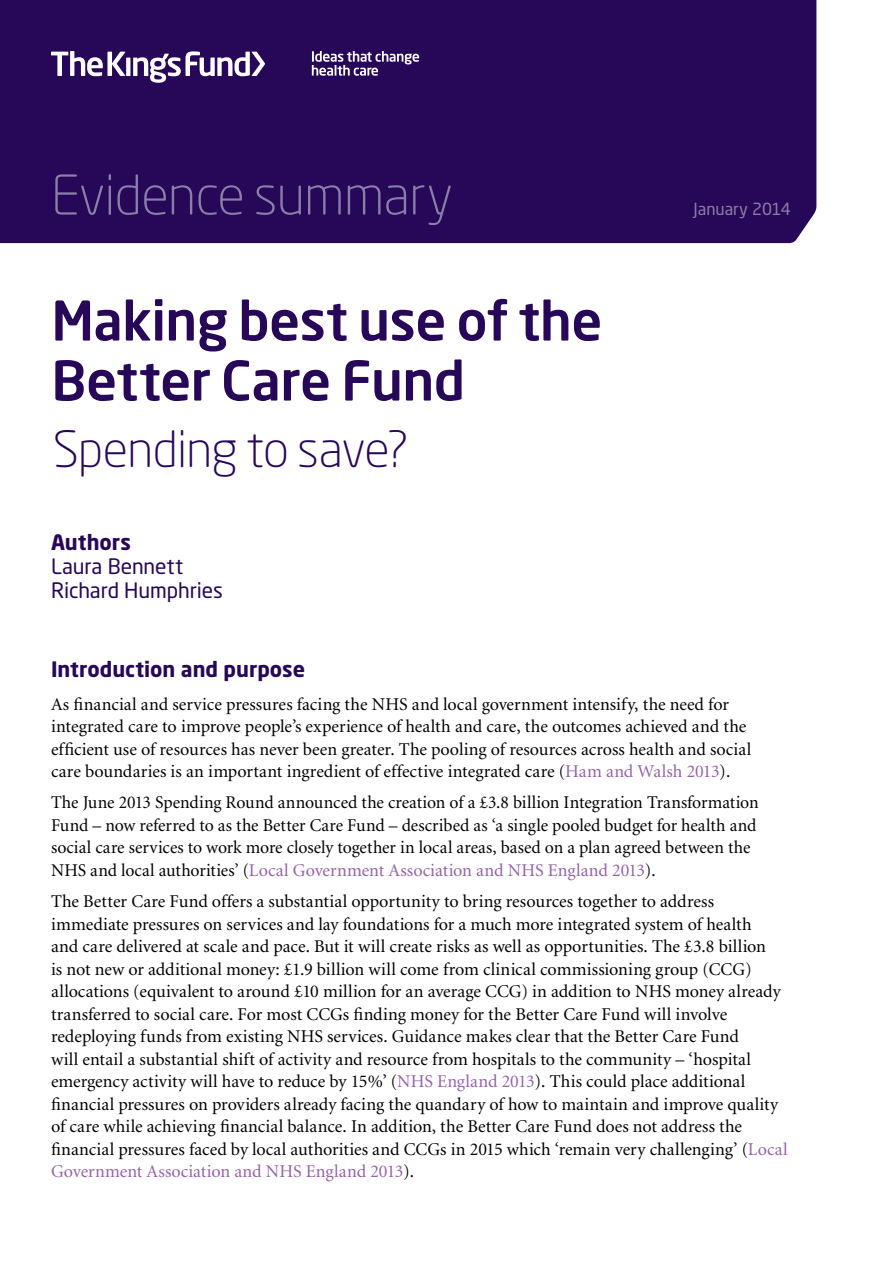
<style>
.page{position:relative;width:893px;height:1263px;background:#fff}
.page>*{position:absolute;margin:0;border:0;box-sizing:border-box;transform-origin:0 0}
.t1{font:500 54px/60px "Neo Sans Std";letter-spacing:-.01em;color:#270757}
.t2{font:300 54px "Neo Sans Std";letter-spacing:-.015em;color:#897fa9}
.t3{font:300 49.5px "Neo Sans Std";letter-spacing:-.015em;color:#270757}
.t4{font:700 21px "Neo Sans Std";color:#270757}
.t5{font:21px/24px "Neo Sans Std";letter-spacing:-.005em;color:#270757}
.t6{font:18px/22.5px "Minion";color:#000}
.t7{font:16.5px "Neo Sans Std";letter-spacing:-.005em;color:#897fa9}
.s1{color:#9561a9}
</style>
<div class="page">
<div style="left:0;top:0;width:816px;height:243px;background:#270757"></div>
<svg style="left:112px;top:52px;width:13px;height:24px"></svg>
<svg style="left:126px;top:58px;width:4px;height:18px"></svg>
<div style="left:107px;top:52px;width:5px;height:24px;background:#fff"></div>
<svg style="left:51px;top:51px;width:52px;height:25px"></svg>
<svg style="left:133px;top:51px;width:132px;height:32px"></svg>
<svg style="left:312px;top:51px;width:107px;height:25px;background:#644d86"></svg>
<h1 class="t2" style="left:51px;top:163px;width:403px">Evidence summary</h1>
<h1 class="t1" style="left:51px;top:289px;width:552px">Making best use of the<br>Better Care Fund</h1>
<h2 class="t3" style="left:53px;top:419px;width:358px">Spending to save?</h2>
<p class="t4" style="left:51px;top:529px;width:81px">Authors</p>
<p class="t5" style="left:51px;top:554px;width:173px">Laura Bennett<br>Richard Humphries</p>
<p class="t7" style="left:694px;top:199px;width:99px">January 2014</p>
<p class="t4" style="left:51px;top:656px;width:256px">Introduction and purpose</p>
<p class="t6" style="left:51px;top:694px;width:702px">As financial and service pressures facing the NHS and local government intensify, the need for integrated care to improve people’s experience of health and care, the outcomes achieved and the efficient use of resources has never been greater. The pooling of resources across health and social care boundaries is an important ingredient of effective integrated care (<span class="s1">Ham and Walsh 2013</span>).</p>
<p class="t6" style="left:51px;top:792px;width:709px">The June 2013 Spending Round announced the creation of a £3.8 billion Integration Transformation Fund – now referred to as the Better Care Fund – described as ‘a single pooled budget for health and social care services to work more closely together in local areas, based on a plan agreed between the NHS and local authorities’ (<span class="s1">Local Government Association and NHS England 2013</span>).</p>
<p class="t6" style="left:51px;top:891px;width:738px">The Better Care Fund offers a substantial opportunity to bring resources together to address immediate pressures on services and lay foundations for a much more integrated system of health<br>and care delivered at scale and pace. But it will create risks as well as opportunities. The £3.8 billion<br>is not new or additional money: £1.9 billion will come from clinical commissioning group (CCG) allocations (equivalent to around £10 million for an average CCG) in addition to NHS money already transferred to social care. For most CCGs finding money for the Better Care Fund will involve redeploying funds from existing NHS services. Guidance makes clear that the Better Care Fund<br>will entail a substantial shift of activity and resource from hospitals to the community – ‘hospital emergency activity will have to reduce by 15%’ (<span class="s1">NHS England 2013</span>). This could place additional financial pressures on providers already facing the quandary of how to maintain and improve quality of care while achieving financial balance. In addition, the Better Care Fund does not address the financial pressures faced by local authorities and CCGs in 2015 which ‘remain very challenging’ (<span class="s1">Local Government Association and NHS England 2013</span>).</p>
</div>
